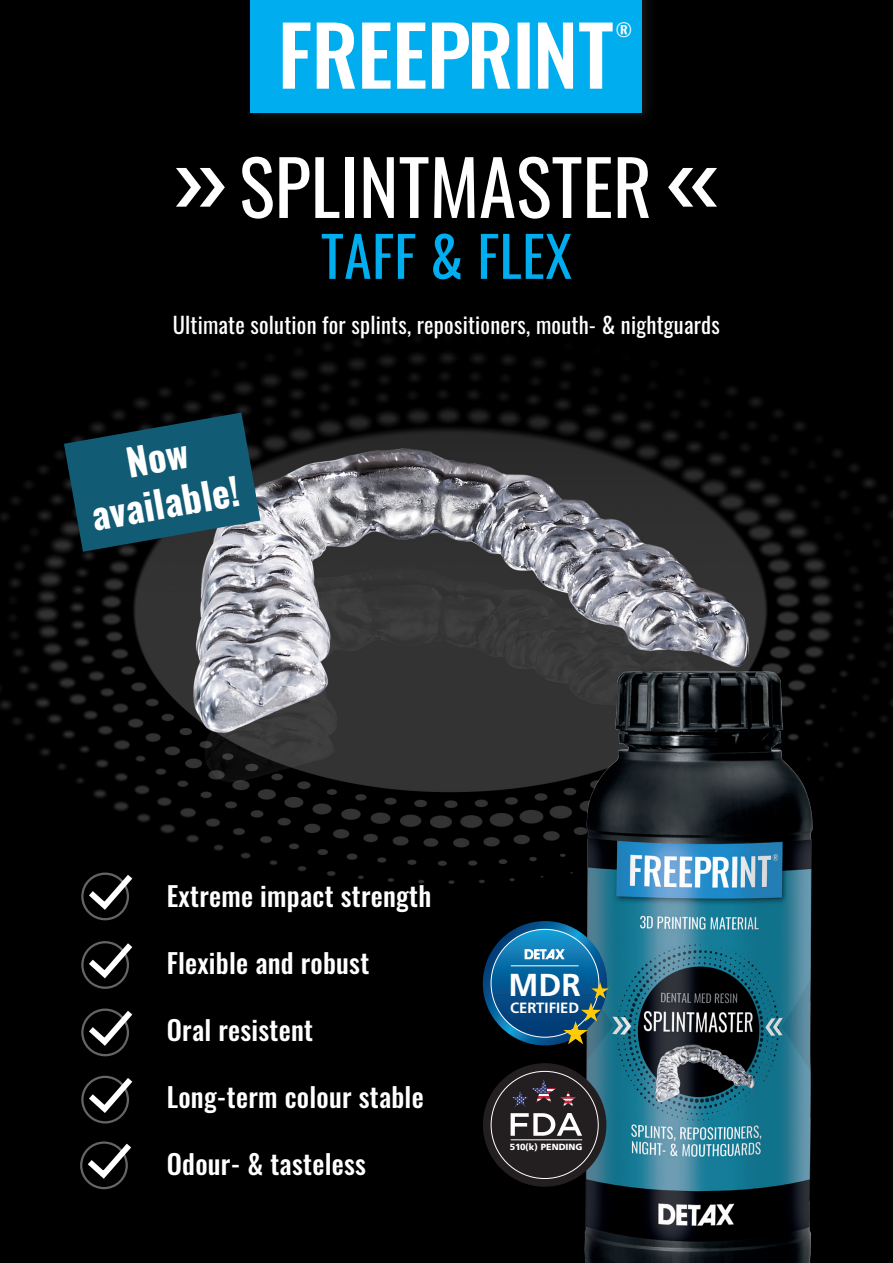
<style>
.page{position:relative;width:893px;height:1263px;background:#fff}
.page>*{position:absolute;margin:0;border:0;box-sizing:border-box;transform-origin:0 0}
.t1{font:75px "Oswald";color:#fff}
.Text_Produkt_dt{font:55.5px "Oswald";letter-spacing:.01em;color:#00aeef}
.Text_Produkt_dt-2{font:700 37.5px/46.5px "Oswald";color:#fff;text-align:center}
.t2{font:700 31.8px "Frutiger LT Pro";color:#fff}
.Text_Produkt_dt-3{font:500 27px "Oswald";letter-spacing:.01em;color:#fff}
.Text_Produkt_dt-4{font:22.5px "Oswald";letter-spacing:.01em;color:#fff}
.t3{font:500 18px "Oswald";color:#fff}
.t4{font:700 14.85px "Frutiger LT Pro";color:#fff}
.t5{font:900 9px "Frutiger LT Pro";color:#fff}
</style>
<div class="page">
<img style="left:0;top:0;width:893px;height:1263px">
<svg style="left:64px;top:412px;width:196px;height:140px;background:#194d60"></svg>
<div style="left:243px;top:0;width:414px;height:128px;background:#231f20;opacity:.75"></div>
<div style="left:251px;top:0;width:391px;height:112px;background:#00aeef"></div>
<svg style="left:283px;top:23px;width:330px;height:66px"></svg>
<svg style="left:668px;top:168px;width:49px;height:39px"></svg>
<svg style="left:176px;top:168px;width:49px;height:39px"></svg>
<img style="left:531px;top:663px;width:336px;height:600px">
<svg style="left:477px;top:921px;width:136px;height:130px;background:#185376"></svg>
<svg style="left:477px;top:1063px;width:135px;height:130px;background:#2c3034"></svg>
<div style="left:81px;top:872px;width:48px;height:48px;border:2px solid #fff;border-radius:50%"></div>
<svg style="left:83px;top:868px;width:55px;height:46px;background:#2a2a2a"></svg>
<div style="left:81px;top:941px;width:48px;height:48px;border:2px solid #fff;border-radius:50%"></div>
<svg style="left:83px;top:937px;width:55px;height:45px;background:#2a2a2a"></svg>
<div style="left:81px;top:1008px;width:48px;height:48px;border:2px solid #fff;border-radius:50%"></div>
<svg style="left:83px;top:1004px;width:55px;height:46px;background:#2a2a2a"></svg>
<div style="left:81px;top:1076px;width:48px;height:47px;border:2px solid #fff;border-radius:50%"></div>
<svg style="left:83px;top:1072px;width:55px;height:45px;background:#2a2a2a"></svg>
<div style="left:80px;top:1141px;width:48px;height:48px;border:2px solid #fff;border-radius:50%"></div>
<svg style="left:82px;top:1137px;width:55px;height:46px;background:#292929"></svg>
<p class="t3" style="left:616px;top:21px;width:18px">®</p>
<p class="t1" style="left:239px;top:121px;width:414px">SPLINTMASTER</p>
<p class="Text_Produkt_dt" style="left:321px;top:207px;width:253px">TAFF &amp; FLEX</p>
<p class="Text_Produkt_dt-4" style="left:173px;top:304px;width:549px">Ultimate solution for splints, repositioners, mouth- &amp; nightguards</p>
<p class="Text_Produkt_dt-2" style="left:80px;top:450px;width:151px;rotate:-10deg">Now available!</p>
<p class="Text_Produkt_dt-3" style="left:167px;top:881px;width:266px">Extreme impact strength</p>
<p class="Text_Produkt_dt-3" style="left:167px;top:948px;width:204px">Flexible and robust</p>
<p class="Text_Produkt_dt-3" style="left:167px;top:1015px;width:148px">Oral resistent</p>
<p class="Text_Produkt_dt-3" style="left:167px;top:1082px;width:258px">Long-term colour stable</p>
<p class="Text_Produkt_dt-3" style="left:167px;top:1149px;width:201px">Odour- &amp; tasteless</p>
<p class="t2" style="left:509px;top:965px;width:74px">MDR</p>
<p class="t4" style="left:510px;top:999px;width:71px">CERTIFIED</p>
<p class="t5" style="left:510px;top:1142px;width:74px">510(k) PENDING</p>
</div>
